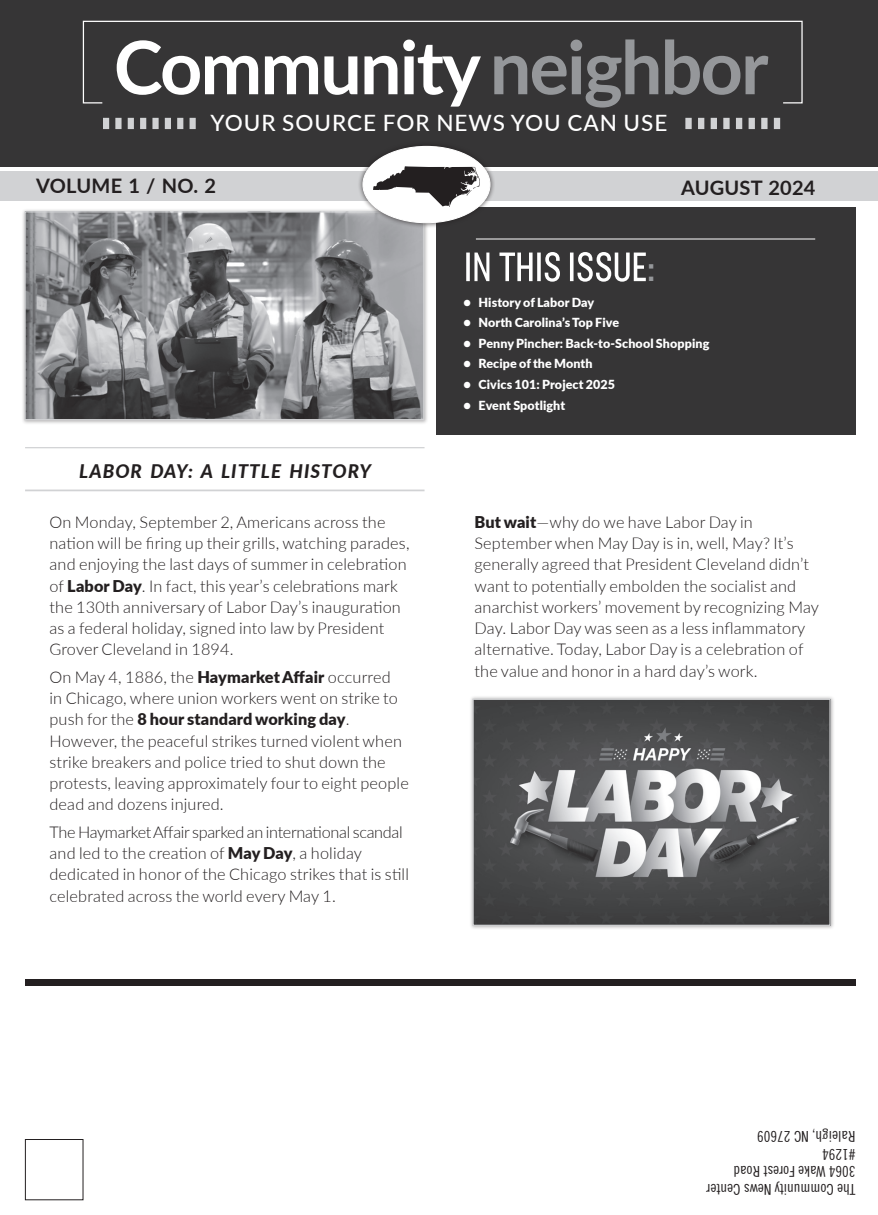
<style>
.page{position:relative;width:878px;height:1215px;background:#fff}
.page>*{position:absolute;margin:0;border:0;box-sizing:border-box;transform-origin:0 0}
.t1{font:700 73.75px "Lato";letter-spacing:-.025em;color:#fff}
.t2{font:500 31.88px "Gotham";color:#95979a}
.t3{font:500 22.5px "Lato";letter-spacing:.045em;color:#fff}
.t4{font:700 20px "Lato";letter-spacing:.01em;color:#231f20}
.t5{font:italic 800 18.75px "Lato";letter-spacing:.055em;color:#231f20}
.t6{font:300 16.25px/21.2px "Lato";letter-spacing:.01em;color:#231f20}
.t7{font:15px/17.5px "Trade Gothic LT Std Cn 18";color:#231f20}
.t8{font:900 12.5px "Lato";letter-spacing:.005em;color:#fff}
.s1{color:#95979a}
.s2{font-weight:900}
</style>
<div class="page">
<div style="left:25px;top:979px;width:830px;height:7px;background:#231f20"></div>
<div style="left:0;top:171px;width:878px;height:30px;background:#d1d2d4"></div>
<div style="left:0;top:0;width:878px;height:167px;background:#363536"></div>
<div style="left:25px;top:1139px;width:58px;height:61px;border:1px solid #231f20"></div>
<div style="left:435px;top:207px;width:420px;height:228px;background:#363536"></div>
<hr style="left:25px;top:447px;width:399px;height:1px;background:#d1d2d4">
<hr style="left:25px;top:490px;width:399px;height:1px;background:#d1d2d4">
<div style="left:21px;top:208px;width:407px;height:217px;background:#231f20;opacity:.35"></div>
<img style="left:26px;top:213px;width:396px;height:205px">
<div style="left:24px;top:211px;width:400px;height:209px;border:1px solid #d1d2d4"></div>
<svg style="left:570px;top:252px;width:75px;height:30px"></svg>
<svg style="left:466px;top:252px;width:94px;height:30px"></svg>
<hr style="left:476px;top:239px;width:339px;height:1px;background:#fff">
<svg style="left:82px;top:20px;width:721px;height:84px"></svg>
<div style="left:357px;top:141px;width:138px;height:87px;background:#231f20;opacity:.75"></div>
<div style="left:363px;top:146px;width:127px;height:77px;background:#fff;border-radius:50%"></div>
<svg style="left:373px;top:166px;width:107px;height:41px"></svg>
<svg style="left:103px;top:118px;width:93px;height:11px"></svg>
<svg style="left:685px;top:118px;width:95px;height:11px"></svg>
<div style="left:469px;top:696px;width:366px;height:234px;background:#231f20;opacity:.35"></div>
<img style="left:474px;top:701px;width:354px;height:223px">
<div style="left:472px;top:699px;width:358px;height:227px;border:1px solid #d1d2d4"></div>
<h1 class="t1" style="left:114px;top:13px;width:656px">Community<span class="s1">neighbor</span></h1>
<h3 class="t3" style="left:210px;top:107px;width:458px">YOUR SOURCE FOR NEWS YOU CAN USE</h3>
<p class="t4" style="left:36px;top:171px;width:181px">VOLUME 1 / NO. 2</p>
<p class="t4" style="left:681px;top:173px;width:136px">AUGUST 2024</p>
<h2 class="t2" style="left:646px;top:249px;width:10px">:</h2>
<p class="t5" style="left:79px;top:458px;width:293px">LABOR DAY: A LITTLE HISTORY</p>
<p class="t6" style="left:49px;top:511px;width:361px">On Monday, September 2, Americans across the nation will be firing up their grills, watching parades, and enjoying the last days of summer in celebration of <span class="s2">Labor Day</span>. In fact, this year’s celebrations mark the 130th anniversary of Labor Day’s inauguration as a federal holiday, signed into law by President Grover Cleveland in 1894.</p>
<p class="t6" style="left:49px;top:666px;width:361px">On May 4, 1886, the <span class="s2">Haymarket Affair</span> occurred<br>in Chicago, where union workers went on strike to push for the <span class="s2">8 hour standard working day</span>.<br>However, the peaceful strikes turned violent when strike breakers and police tried to shut down the protests, leaving approximately four to eight people dead and dozens injured.</p>
<p class="t6" style="left:49px;top:821px;width:361px">The Haymarket Affair sparked an international scandal and led to the creation of <span class="s2">May Day</span>, a holiday dedicated in honor of the Chicago strikes that is still celebrated across the world every May 1.</p>
<p class="t8" style="left:463px;top:293px;width:132px">● History of Labor Day</p>
<p class="t8" style="left:463px;top:313px;width:157px">● North Carolina’s Top Five</p>
<p class="t8" style="left:463px;top:334px;width:247px">● Penny Pincher: Back-to-School Shopping</p>
<p class="t8" style="left:463px;top:355px;width:131px">● Recipe of the Month</p>
<p class="t8" style="left:463px;top:375px;width:153px">● Civics 101: Project 2025</p>
<p class="t8" style="left:463px;top:396px;width:103px">● Event Spotlight</p>
<p class="t6" style="left:474px;top:511px;width:346px"><span class="s2">But wait</span>—why do we have Labor Day in September when May Day is in, well, May? It’s generally agreed that President Cleveland didn’t want to potentially embolden the socialist and anarchist workers’ movement by recognizing May Day. Labor Day was seen as a less inflammatory alternative. Today, Labor Day is a celebration of the value and honor in a hard day’s work.</p>
<p class="t7" style="left:855px;top:1198px;width:151px;rotate:-180deg">The Community News Center<br>3064 Wake Forest Road #1294<br>Raleigh, NC 27609</p>
</div>
